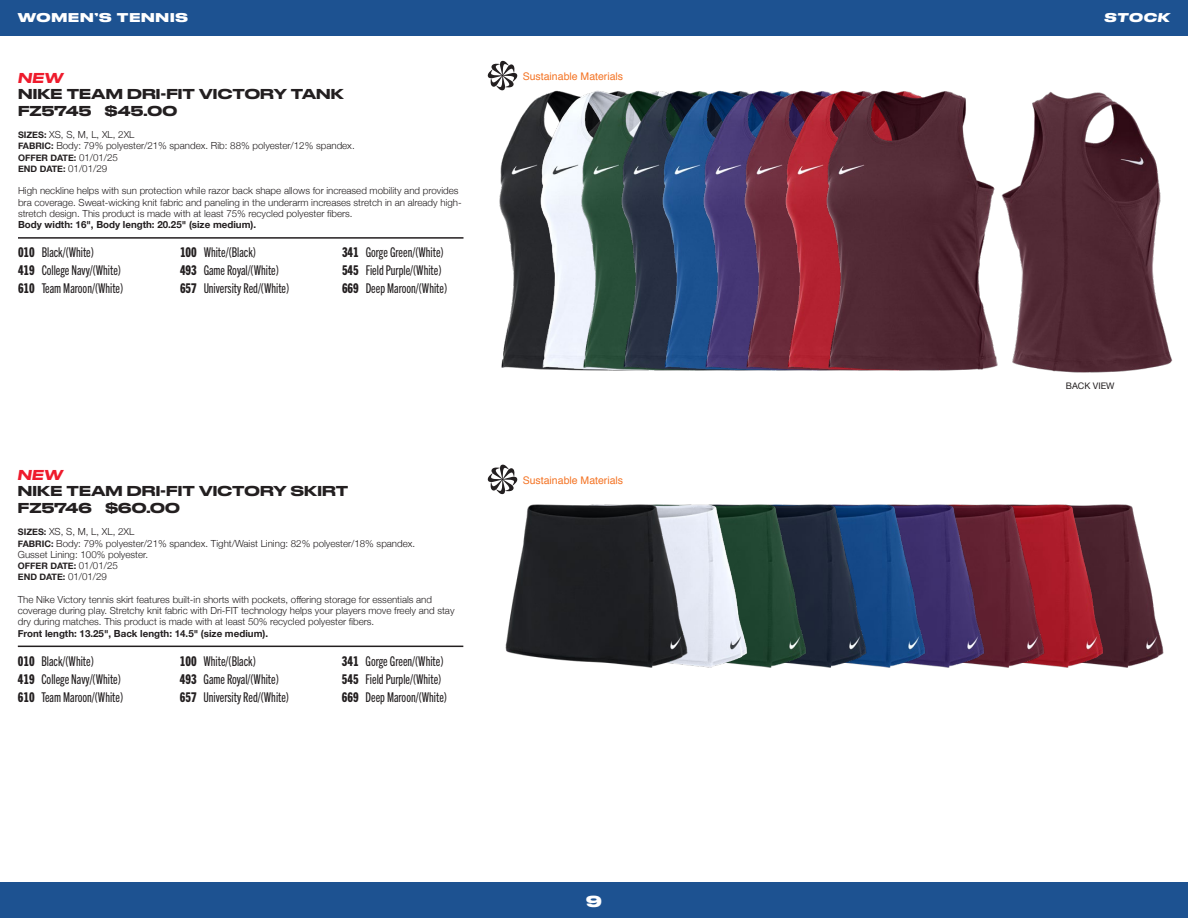
<style>
.page{position:relative;width:1188px;height:918px;background:#fff}
.page>*{position:absolute;margin:0;border:0;box-sizing:border-box;transform-origin:0 0}
.t1{font:700 15px "Druk Wide";color:#fff}
.Color_CODE_NAME_Nested{font:13.5px "Trade Gothic Next LT Pro Cm";color:#231f20}
.t2{font:500 13.5px "Druk Wide";letter-spacing:.01em;color:#231f20}
.t3{font:italic 500 expanded 13.5px "Druk";letter-spacing:.02em;color:#ee1b2c}
.t4{font:700 12px "Druk Wide";letter-spacing:.07em;color:#fff}
.t5{font:italic 700 12px "Druk Wide";letter-spacing:.065em;color:#fff}
.t6{font:10.5px "Helvetica";color:#f47425}
.RULE_BELOW{font:300 9.75px/11.2px "Helvetica Neue";color:#231f20}
.SIZE_FABRIC_DATE_Nested{font:300 9.75px/11.2px "Helvetica Neue";color:#231f20}
.SIZE_FABRIC_DATE_Nested-2{font:700 9px "Helvetica Neue";color:#231f20}
.Color_Code_Color_Name{font:9px "Helvetica Neue";color:#231f20}
.s1{font-weight:700;font-size:9px}
.s2{font-weight:300;font-size:9.75px}
.s3{font-weight:700}
.s4{font-family:"Trade Gothic Next LT Pro Hv Cm"}
</style>
<div class="page">
<div style="left:0;top:0;width:1188px;height:36px;background:#1d5291"></div>
<div style="left:0;top:882px;width:1188px;height:36px;background:#1d5291"></div>
<img style="left:1110px;top:504px;width:54px;height:164px">
<img style="left:1051px;top:504px;width:59px;height:164px">
<img style="left:991px;top:504px;width:60px;height:164px">
<img style="left:932px;top:504px;width:59px;height:164px">
<img style="left:873px;top:504px;width:59px;height:164px">
<img style="left:813px;top:504px;width:60px;height:164px">
<img style="left:754px;top:504px;width:59px;height:164px">
<img style="left:694px;top:504px;width:60px;height:164px">
<hr style="left:18px;top:237px;width:446px;height:2px;background:#231f20">
<hr style="left:18px;top:646px;width:445px;height:1px;background:#231f20">
<svg style="left:487px;top:60px;width:31px;height:23px"></svg>
<svg style="left:487px;top:464px;width:31px;height:29px"></svg>
<img style="left:490px;top:83px;width:37px;height:286px">
<img style="left:527px;top:90px;width:41px;height:280px">
<img style="left:568px;top:90px;width:41px;height:281px">
<img style="left:609px;top:90px;width:40px;height:281px">
<img style="left:649px;top:90px;width:41px;height:281px">
<img style="left:690px;top:90px;width:41px;height:281px">
<img style="left:731px;top:90px;width:41px;height:281px">
<img style="left:772px;top:90px;width:41px;height:281px">
<img style="left:813px;top:90px;width:175px;height:281px">
<img style="left:988px;top:91px;width:185px;height:282px">
<img style="left:499px;top:492px;width:195px;height:176px">
<p class="t4" style="left:18px;top:8px;width:172px">WOMEN’S TENNIS</p>
<p class="t5" style="left:1104px;top:8px;width:67px">STOCK</p>
<p class="t3" style="left:18px;top:66px;width:46px">NEW</p>
<p class="t2" style="left:18px;top:83px;width:327px">NIKE TEAM DRI-FIT VICTORY TANK</p>
<p class="t2" style="left:18px;top:99px;width:161px">FZ5745 $45.00</p>
<p class="SIZE_FABRIC_DATE_Nested" style="left:18px;top:128px;width:118px"><span class="s1">SIZES:</span> XS, S, M, L, XL, 2XL</p>
<p class="SIZE_FABRIC_DATE_Nested" style="left:18px;top:140px;width:338px"><span class="s1">FABRIC:</span> Body: 79% polyester/21% spandex. Rib: 88% polyester/12% spandex.</p>
<p class="SIZE_FABRIC_DATE_Nested-2" style="left:18px;top:150px;width:102px">OFFER DATE: <span class="s2">01/01/25</span></p>
<p class="SIZE_FABRIC_DATE_Nested-2" style="left:18px;top:162px;width:91px">END DATE: <span class="s2">01/01/29</span></p>
<p class="RULE_BELOW" style="left:18px;top:185px;width:445px">High neckline helps with sun protection while razor back shape allows for increased mobility and provides bra coverage. Sweat-wicking knit fabric and paneling in the underarm increases stretch in an already high&shy;stretch design. This product is made with at least 75% recycled polyester fibers.<br><span class="s3">Body width: 16", Body length: 20.25" (size medium).</span></p>
<p class="Color_CODE_NAME_Nested" style="left:18px;top:243px;width:77px"><span class="s4">010</span> Black/(White)</p>
<p class="Color_CODE_NAME_Nested" style="left:180px;top:243px;width:77px"><span class="s4">100</span> White/(Black)</p>
<p class="Color_CODE_NAME_Nested" style="left:342px;top:243px;width:103px"><span class="s4">341</span> Gorge Green/(White)</p>
<p class="Color_CODE_NAME_Nested" style="left:18px;top:261px;width:105px"><span class="s4">419</span> College Navy/(White)</p>
<p class="Color_CODE_NAME_Nested" style="left:180px;top:261px;width:100px"><span class="s4">493</span> Game Royal/(White)</p>
<p class="Color_CODE_NAME_Nested" style="left:342px;top:261px;width:101px"><span class="s4">545</span> Field Purple/(White)</p>
<p class="Color_CODE_NAME_Nested" style="left:18px;top:279px;width:107px"><span class="s4">610</span> Team Maroon/(White)</p>
<p class="Color_CODE_NAME_Nested" style="left:180px;top:279px;width:111px"><span class="s4">657</span> University Red/(White)</p>
<p class="Color_CODE_NAME_Nested" style="left:342px;top:279px;width:107px"><span class="s4">669</span> Deep Maroon/(White)</p>
<p class="t6" style="left:523px;top:68px;width:102px">Sustainable Materials</p>
<p class="t3" style="left:18px;top:464px;width:46px">NEW</p>
<p class="t2" style="left:18px;top:480px;width:332px">NIKE TEAM DRI-FIT VICTORY SKIRT</p>
<p class="t2" style="left:18px;top:497px;width:164px">FZ5746 $60.00</p>
<p class="SIZE_FABRIC_DATE_Nested" style="left:18px;top:526px;width:118px"><span class="s1">SIZES:</span> XS, S, M, L, XL, 2XL</p>
<p class="SIZE_FABRIC_DATE_Nested" style="left:18px;top:537px;width:399px"><span class="s1">FABRIC:</span> Body: 79% polyester/21% spandex. Tight/Waist Lining: 82% polyester/18% spandex.<br>Gusset Lining: 100% polyester.</p>
<p class="SIZE_FABRIC_DATE_Nested-2" style="left:18px;top:559px;width:102px">OFFER DATE: <span class="s2">01/01/25</span></p>
<p class="SIZE_FABRIC_DATE_Nested-2" style="left:18px;top:570px;width:91px">END DATE: <span class="s2">01/01/29</span></p>
<p class="RULE_BELOW" style="left:18px;top:593px;width:438px">The Nike Victory tennis skirt features built-in shorts with pockets, offering storage for essentials and coverage during play. Stretchy knit fabric with Dri-FIT technology helps your players move freely and stay dry during matches. This product is made with at least 50% recycled polyester fibers.<br><span class="s3">Front length: 13.25", Back length: 14.5" (size medium).</span></p>
<p class="Color_CODE_NAME_Nested" style="left:18px;top:652px;width:77px"><span class="s4">010</span> Black/(White)</p>
<p class="Color_CODE_NAME_Nested" style="left:180px;top:652px;width:77px"><span class="s4">100</span> White/(Black)</p>
<p class="Color_CODE_NAME_Nested" style="left:342px;top:652px;width:103px"><span class="s4">341</span> Gorge Green/(White)</p>
<p class="Color_CODE_NAME_Nested" style="left:18px;top:670px;width:105px"><span class="s4">419</span> College Navy/(White)</p>
<p class="Color_CODE_NAME_Nested" style="left:180px;top:670px;width:100px"><span class="s4">493</span> Game Royal/(White)</p>
<p class="Color_CODE_NAME_Nested" style="left:342px;top:670px;width:101px"><span class="s4">545</span> Field Purple/(White)</p>
<p class="Color_CODE_NAME_Nested" style="left:18px;top:688px;width:107px"><span class="s4">610</span> Team Maroon/(White)</p>
<p class="Color_CODE_NAME_Nested" style="left:180px;top:688px;width:111px"><span class="s4">657</span> University Red/(White)</p>
<p class="Color_CODE_NAME_Nested" style="left:342px;top:688px;width:107px"><span class="s4">669</span> Deep Maroon/(White)</p>
<p class="t6" style="left:523px;top:472px;width:102px">Sustainable Materials</p>
<h1 class="t1" style="left:586px;top:888px;width:17px">9</h1>
<p class="Color_Code_Color_Name" style="left:1066px;top:379px;width:50px">BACK VIEW</p>
</div>
